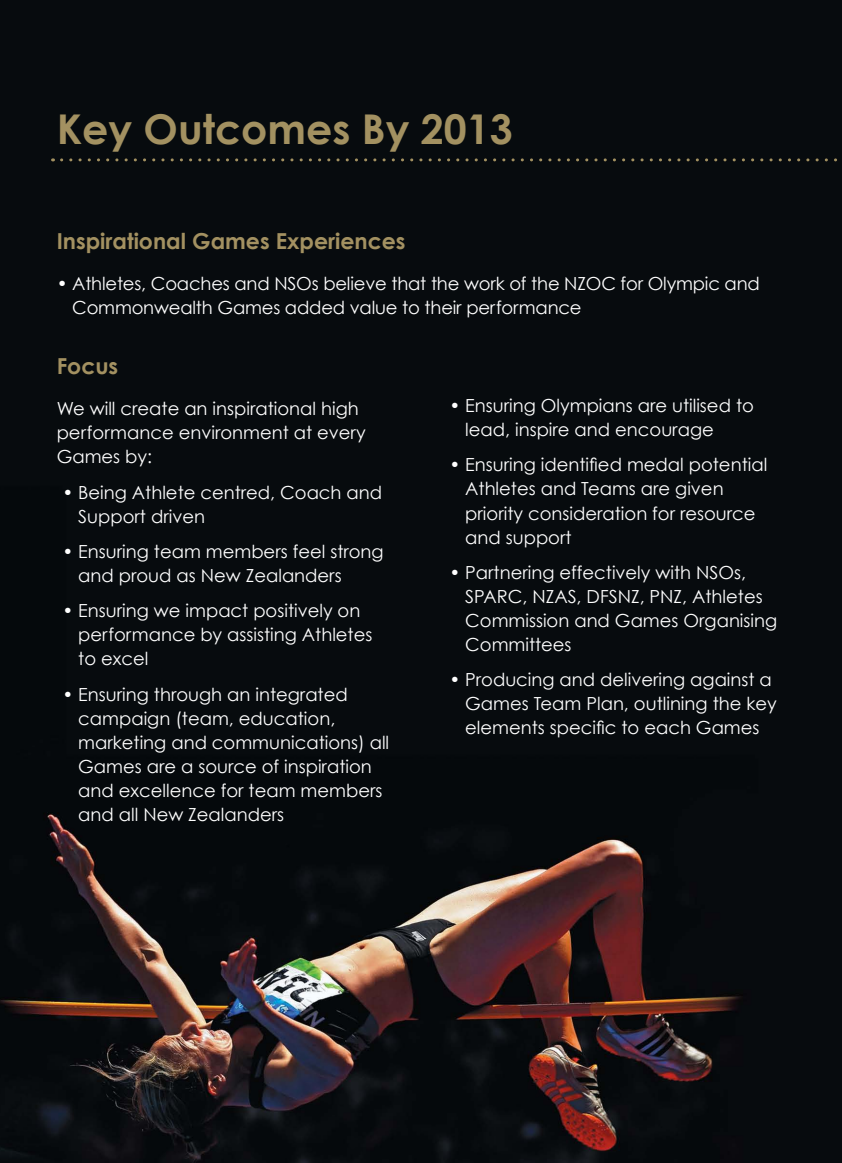
<style>
.page{position:relative;width:842px;height:1163px;background:#fff}
.page>*{position:absolute;margin:0;border:0;box-sizing:border-box;transform-origin:0 0}
.t1{font:700 41px "Century Gothic";color:#a39161}
.t2{font:700 22px "Century Gothic";color:#a39161}
.t3{font:18px/24px "Century Gothic";color:#fff}
</style>
<div class="page">
<img style="left:0;top:0;width:842px;height:1162px">
<svg style="left:62px;top:158px;width:780px;height:3px;background:#2b2921"></svg>
<h1 class="t1" style="left:57px;top:103px;width:458px">Key Outcomes By 2013</h1>
<p class="t2" style="left:57px;top:227px;width:350px">Inspirational Games Experiences</p>
<p class="t3" style="left:72px;top:271px;width:689px;text-indent:-16px">• Athletes, Coaches and NSOs believe that the work of the NZOC for Olympic and<br>Commonwealth Games added value to their performance</p>
<p class="t2" style="left:57px;top:352px;width:63px">Focus</p>
<p class="t3" style="left:57px;top:396px;width:310px">We will create an inspirational high performance environment at every<br>Games by:</p>
<p class="t3" style="left:78px;top:479px;width:305px;text-indent:-16px">• Being Athlete centred, Coach and<br>Support driven</p>
<p class="t3" style="left:78px;top:539px;width:307px;text-indent:-16px">• Ensuring team members feel strong and proud as New Zealanders</p>
<p class="t3" style="left:78px;top:598px;width:296px;text-indent:-16px">• Ensuring we impact positively on performance by assisting Athletes to excel</p>
<p class="t3" style="left:78px;top:681px;width:312px;text-indent:-16px">• Ensuring through an integrated campaign (team, education, marketing and communications) all<br>Games are a source of inspiration and excellence for team members and all New Zealanders</p>
<p class="t3" style="left:465px;top:393px;width:290px;text-indent:-16px">• Ensuring Olympians are utilised to lead, inspire and encourage</p>
<p class="t3" style="left:465px;top:452px;width:303px;text-indent:-16px">• Ensuring identified medal potential<br>Athletes and Teams are given priority consideration for resource and support</p>
<p class="t3" style="left:465px;top:560px;width:313px;text-indent:-16px">• Partnering effectively with NSOs,<br>SPARC, NZAS, DFSNZ, PNZ, Athletes<br>Commission and Games Organising<br>Committees</p>
<p class="t3" style="left:465px;top:667px;width:313px;text-indent:-16px">• Producing and delivering against a<br>Games Team Plan, outlining the key elements specific to each Games</p>
</div>
